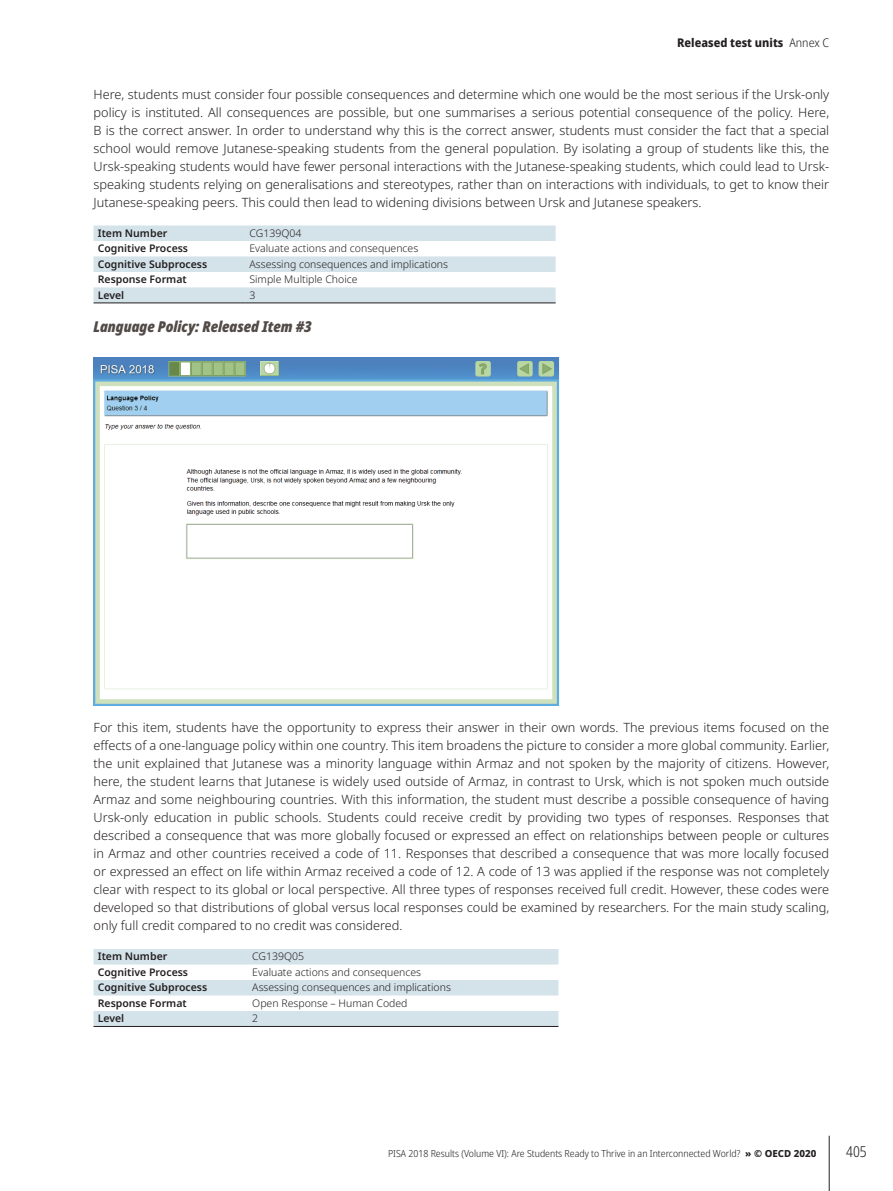
<style>
.page{position:relative;width:893px;height:1191px;background:#fff}
.page>*{position:absolute;margin:0;border:0;box-sizing:border-box;transform-origin:0 0}
.t1{font:italic 900 condensed 15px "Noto Sans";color:#524a47}
.t2{font:300 condensed 15px "Noto Sans";color:#231f20}
.t3{font:300 12.75px/18px "Noto Sans";color:#231f20;text-align:justify}
.t4{font:800 semi-condensed 12px "Noto Sans";color:#231f20}
.t5{font:300 10.5px "Noto Sans";color:#231f20}
.t6{font:600 10.5px "Noto Sans";color:#231f20}
.t7{font:300 semi-condensed 9.75px "Noto Sans";color:#231f20}
.s1{font-weight:300}
.s2{font-weight:800;font-stretch:normal}
</style>
<div class="page">
<hr style="left:829px;top:1135px;width:1px;height:56px;background:#231f20">
<img style="left:94px;top:357px;width:465px;height:348px">
<svg style="left:94px;top:225px;width:462px;height:77px"></svg>
<hr style="left:94px;top:302px;width:151px;height:1px;background:#231f20">
<hr style="left:245px;top:302px;width:311px;height:1px;background:#231f20">
<svg style="left:94px;top:949px;width:464px;height:77px"></svg>
<hr style="left:94px;top:1026px;width:154px;height:1px;background:#231f20">
<hr style="left:248px;top:1026px;width:310px;height:1px;background:#231f20">
<p class="t4" style="left:677px;top:34px;width:153px">Released test units <span class="s1">Annex C</span></p>
<p class="t3" style="left:94px;top:85px;width:737px">Here, students must consider four possible consequences and determine which one would be the most serious if the Ursk-only policy is instituted. All consequences are possible, but one summarises a serious potential consequence of the policy. Here, B is the correct answer. In order to understand why this is the correct answer, students must consider the fact that a special school would remove Jutanese-speaking students from the general population. By isolating a group of students like this, the Ursk-speaking students would have fewer personal interactions with the Jutanese-speaking students, which could lead to Ursk&shy;speaking students relying on generalisations and stereotypes, rather than on interactions with individuals, to get to know their Jutanese-speaking peers. This could then lead to widening divisions between Ursk and Jutanese speakers.</p>
<p class="t6" style="left:98px;top:225px;width:71px">Item Number</p>
<p class="t5" style="left:249px;top:225px;width:53px">CG139Q04</p>
<p class="t6" style="left:98px;top:241px;width:92px">Cognitive Process</p>
<p class="t5" style="left:249px;top:241px;width:170px">Evaluate actions and consequences</p>
<p class="t6" style="left:98px;top:256px;width:111px">Cognitive Subprocess</p>
<p class="t5" style="left:249px;top:256px;width:200px">Assessing consequences and implications</p>
<p class="t6" style="left:98px;top:272px;width:91px">Response Format</p>
<p class="t5" style="left:249px;top:272px;width:110px">Simple Multiple Choice</p>
<p class="t6" style="left:98px;top:287px;width:28px">Level</p>
<p class="t5" style="left:249px;top:287px;width:7px">3</p>
<p class="t1" style="left:94px;top:315px;width:220px">Language Policy: Released Item #3</p>
<p class="t3" style="left:94px;top:719px;width:737px">For this item, students have the opportunity to express their answer in their own words. The previous items focused on the effects of a one-language policy within one country. This item broadens the picture to consider a more global community. Earlier, the unit explained that Jutanese was a minority language within Armaz and not spoken by the majority of citizens. However, here, the student learns that Jutanese is widely used outside of Armaz, in contrast to Ursk, which is not spoken much outside Armaz and some neighbouring countries. With this information, the student must describe a possible consequence of having Ursk-only education in public schools. Students could receive credit by providing two types of responses. Responses that described a consequence that was more globally focused or expressed an effect on relationships between people or cultures in Armaz and other countries received a code of 11. Responses that described a consequence that was more locally focused or expressed an effect on life within Armaz received a code of 12. A code of 13 was applied if the response was not completely clear with respect to its global or local perspective. All three types of responses received full credit. However, these codes were developed so that distributions of global versus local responses could be examined by researchers. For the main study scaling, only full credit compared to no credit was considered.</p>
<p class="t6" style="left:98px;top:949px;width:71px">Item Number</p>
<p class="t5" style="left:252px;top:949px;width:53px">CG139Q05</p>
<p class="t6" style="left:98px;top:964px;width:92px">Cognitive Process</p>
<p class="t5" style="left:252px;top:964px;width:170px">Evaluate actions and consequences</p>
<p class="t6" style="left:98px;top:980px;width:111px">Cognitive Subprocess</p>
<p class="t5" style="left:252px;top:980px;width:200px">Assessing consequences and implications</p>
<p class="t6" style="left:98px;top:995px;width:91px">Response Format</p>
<p class="t5" style="left:252px;top:995px;width:157px">Open Response – Human Coded</p>
<p class="t6" style="left:98px;top:1011px;width:28px">Level</p>
<p class="t5" style="left:252px;top:1011px;width:7px">2</p>
<p class="t7" style="left:388px;top:1146px;width:430px">PISA 2018 Results (Volume VI): Are Students Ready to Thrive in an Interconnected World? <span class="s2">» © OECD 2020</span></p>
<p class="t2" style="left:846px;top:1141px;width:22px">405</p>
</div>
